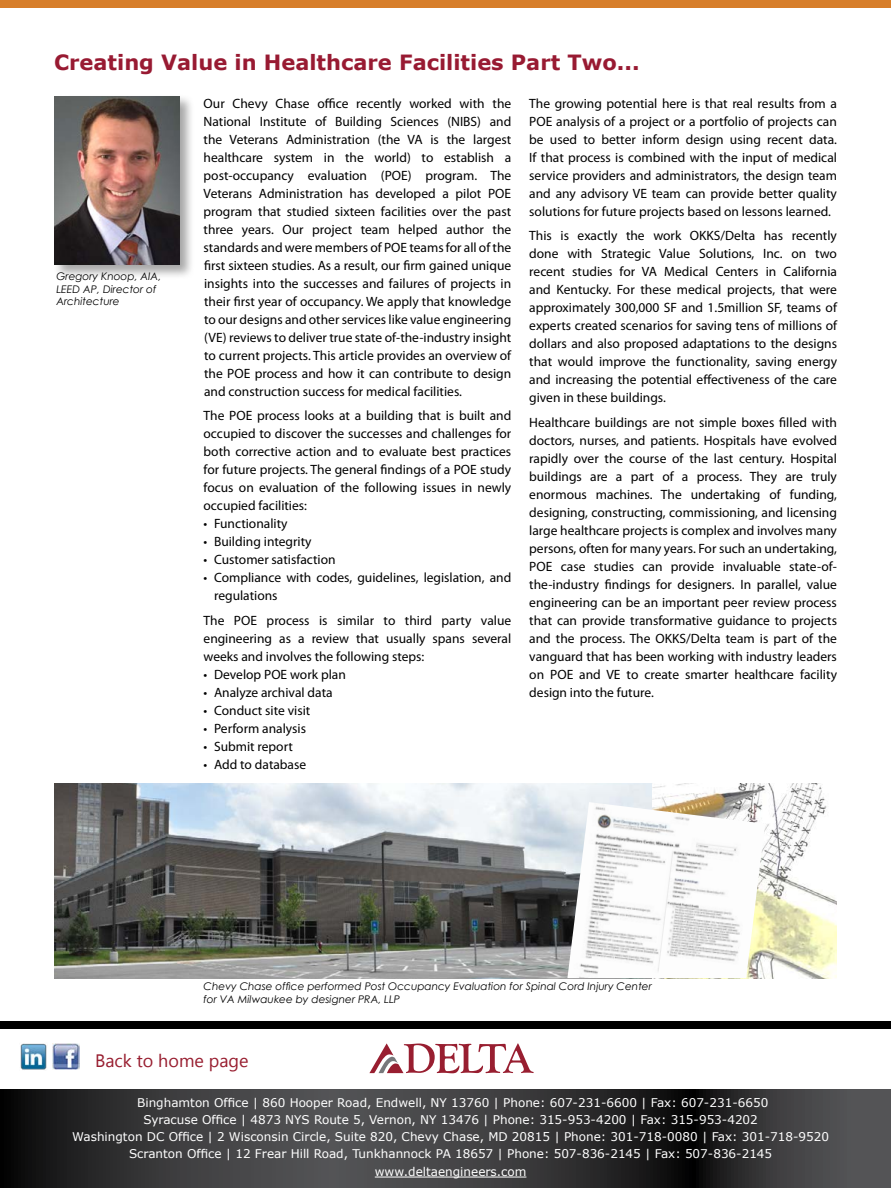
<style>
.page{position:relative;width:891px;height:1188px;background:#fff}
.page>*{position:absolute;margin:0;border:0;box-sizing:border-box;transform-origin:0 0}
.t1{font:700 21px "Verdana";color:#981a32}
.t2{font:18px "Myanmar Text";color:#981e30}
.t3{font:13.5px/18px "Myriad Pro";color:#000;text-align:justify}
.t4{font:12px/17.4px "Verdana";color:#fff;text-align:center}
.t5{font:italic 10.5px/12.6px "Century Gothic";color:#000}
</style>
<div class="page">
<svg style="left:0;top:1089px;width:891px;height:99px;background:#363637"></svg>
<div style="left:0;top:1022px;width:891px;height:7px;background:#000"></div>
<hr style="left:375px;top:1177px;width:151px;height:1px;background:#fff">
<img style="left:53px;top:1044px;width:26px;height:26px">
<img style="left:20px;top:1043px;width:27px;height:27px">
<svg style="left:369px;top:1043px;width:165px;height:30px"></svg>
<div style="left:53px;top:94px;width:142px;height:186px;background:#000;opacity:.35"></div>
<img style="left:55px;top:96px;width:125px;height:169px">
<div style="left:0;top:0;width:891px;height:7px;background:#d77e2a"></div>
<img style="left:651px;top:783px;width:185px;height:195px">
<img style="left:55px;top:783px;width:596px;height:195px">
<img style="left:567px;top:802px;width:198px;height:176px">
<h1 class="t1" style="left:54px;top:49px;width:587px">Creating Value in Healthcare Facilities Part Two...</h1>
<p class="t3" style="left:204px;top:94px;width:309px">Our Chevy Chase office recently worked with the National Institute of Building Sciences (NIBS) and the Veterans Administration (the VA is the largest healthcare system in the world) to establish a post-occupancy evaluation (POE) program. The Veterans Administration has developed a pilot POE program that studied sixteen facilities over the past three years. Our project team helped author the standards and were members of POE teams for all of the first sixteen studies. As a result, our firm gained unique insights into the successes and failures of projects in their first year of occupancy. We apply that knowledge to our designs and other services like value engineering (VE) reviews to deliver true state of-the-industry insight to current projects. This article provides an overview of the POE process and how it can contribute to design and construction success for medical facilities.</p>
<p class="t3" style="left:204px;top:407px;width:309px">The POE process looks at a building that is built and occupied to discover the successes and challenges for both corrective action and to evaluate best practices for future projects. The general findings of a POE study focus on evaluation of the following issues in newly occupied facilities:</p>
<p class="t3" style="left:204px;top:515px;width:86px">• Functionality</p>
<p class="t3" style="left:204px;top:533px;width:110px">• Building integrity</p>
<p class="t3" style="left:204px;top:551px;width:134px">• Customer satisfaction</p>
<p class="t3" style="left:214px;top:569px;width:299px;text-indent:-11px">• Compliance with codes, guidelines, legislation, and regulations</p>
<p class="t3" style="left:204px;top:611px;width:309px">The POE process is similar to third party value engineering as a review that usually spans several weeks and involves the following steps:</p>
<p class="t3" style="left:204px;top:665px;width:144px">• Develop POE work plan</p>
<p class="t3" style="left:204px;top:683px;width:131px">• Analyze archival data</p>
<p class="t3" style="left:204px;top:701px;width:108px">• Conduct site visit</p>
<p class="t3" style="left:204px;top:719px;width:104px">• Perform analysis</p>
<p class="t3" style="left:204px;top:737px;width:91px">• Submit report</p>
<p class="t3" style="left:204px;top:755px;width:104px">• Add to database</p>
<p class="t3" style="left:529px;top:94px;width:309px">The growing potential here is that real results from a POE analysis of a project or a portfolio of projects can be used to better inform design using recent data.<br>If that process is combined with the input of medical service providers and administrators, the design team and any advisory VE team can provide better quality solutions for future projects based on lessons learned.</p>
<p class="t3" style="left:529px;top:227px;width:309px">This is exactly the work OKKS/Delta has recently done with Strategic Value Solutions, Inc. on two recent studies for VA Medical Centers in California and Kentucky. For these medical projects, that were approximately 300,000 SF and 1.5million SF, teams of experts created scenarios for saving tens of millions of dollars and also proposed adaptations to the designs that would improve the functionality, saving energy and increasing the potential effectiveness of the care given in these buildings.</p>
<p class="t3" style="left:529px;top:413px;width:309px">Healthcare buildings are not simple boxes filled with doctors, nurses, and patients. Hospitals have evolved rapidly over the course of the last century. Hospital buildings are a part of a process. They are truly enormous machines. The undertaking of funding, designing, constructing, commissioning, and licensing large healthcare projects is complex and involves many persons, often for many years. For such an undertaking, POE case studies can provide invaluable state-of&shy;the-industry findings for designers. In parallel, value engineering can be an important peer review process that can provide transformative guidance to projects and the process. The OKKS/Delta team is part of the vanguard that has been working with industry leaders on POE and VE to create smarter healthcare facility design into the future.</p>
<p class="t5" style="left:56px;top:270px;width:106px">Gregory Knoop, AIA,<br>LEED AP, Director of<br>Architecture</p>
<p class="t5" style="left:204px;top:980px;width:450px">Chevy Chase office performed Post Occupancy Evaluation for Spinal Cord Injury Center for VA Milwaukee by designer PRA, LLP</p>
<h2 class="t2" style="left:95px;top:1050px;width:155px">Back to home page</h2>
<p class="t4" style="left:72px;top:1093px;width:758px">Binghamton Office | 860 Hooper Road, Endwell, NY 13760 | Phone: 607-231-6600 | Fax: 607-231-6650<br>Syracuse Office | 4873 NYS Route 5, Vernon, NY 13476 | Phone: 315-953-4200 | Fax: 315-953-4202<br>Washington DC Office | 2 Wisconsin Circle, Suite 820, Chevy Chase, MD 20815 | Phone: 301-718-0080 | Fax: 301-718-9520<br>Scranton Office | 12 Frear Hill Road, Tunkhannock PA 18657 | Phone: 507-836-2145 | Fax: 507-836-2145 www.deltaengineers.com</p>
</div>
